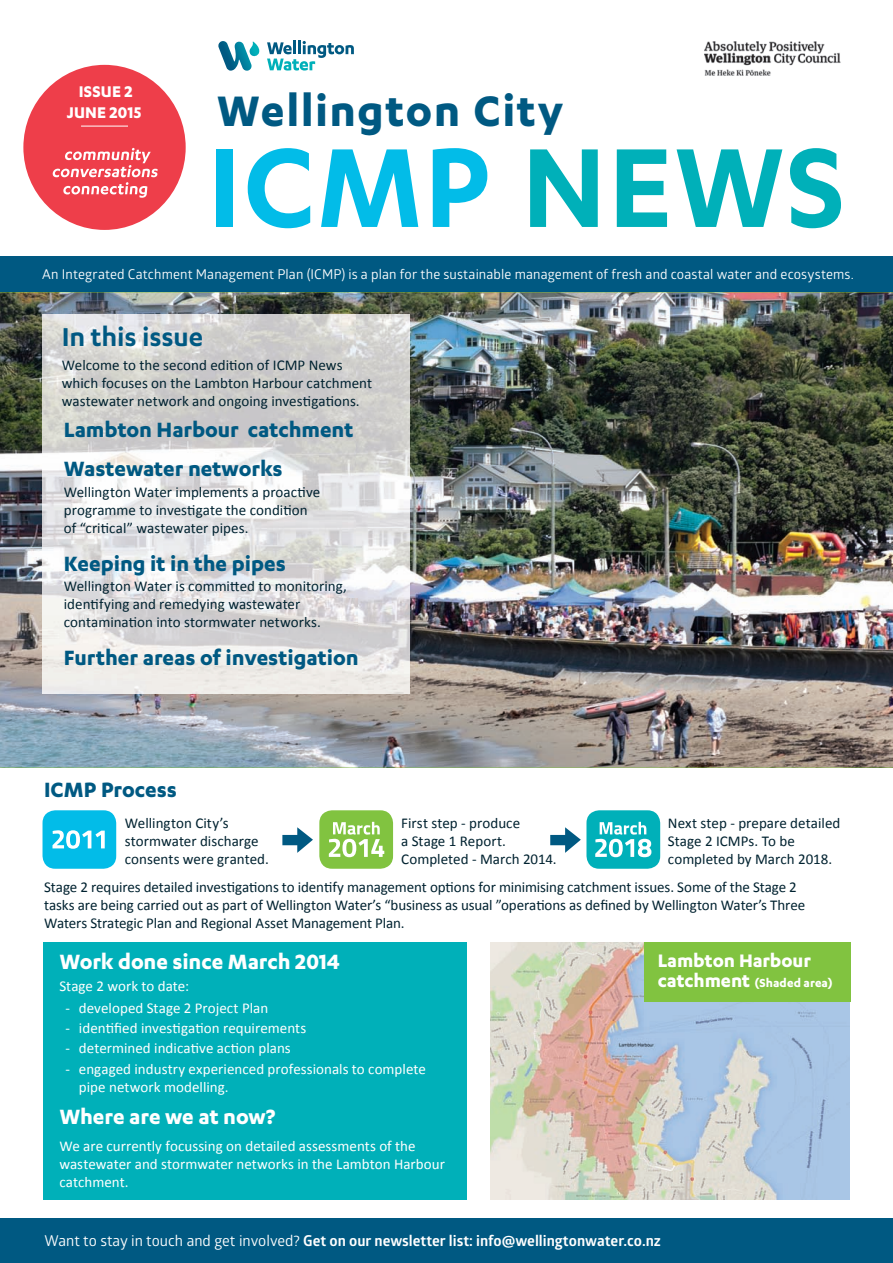
<style>
.page{position:relative;width:893px;height:1263px;background:#fff}
.page>*{position:absolute;margin:0;border:0;box-sizing:border-box;transform-origin:0 0}
.t1{font:600 130.5px "Karbon";letter-spacing:.01em;color:#02bce8}
.t2{font:700 49.5px "Karbon";letter-spacing:.03em;color:#005982}
.t3{font:600 30px "Karbon";letter-spacing:-.005em;color:#005982}
.t4{font:700 24px/38.7px "Karbon";color:#005982}
.t5{font:700 24px "Karbon";letter-spacing:-.005em;color:#fff}
.t6{font:700 21px "Karbon";letter-spacing:-.005em;color:#fff}
.t7{font:700 18px/21.6px "Karbon";letter-spacing:.01em;color:#fff;text-align:center}
.t8{font:15px/18px "Calibri";color:#002230}
.t9{font:15px/18px "Calibri";letter-spacing:.005em;color:#fff}
.t10{font:700 15px "Glober";color:#fff}
.t11{font:13.5px "Glober";letter-spacing:.01em;color:#fff}
.t12{font:700 13.5px "Karbon";letter-spacing:.01em;color:#fff}
.s1{color:#00b0b9}
.s2{font-size:21px}
.s3{font-weight:400}
</style>
<div class="page">
<div style="left:0;top:256px;width:893px;height:42px;background:#005982"></div>
<img style="left:704px;top:41px;width:137px;height:35px">
<img style="left:0;top:292px;width:893px;height:475px">
<img style="left:43px;top:315px;width:366px;height:378px">
<img style="left:490px;top:942px;width:360px;height:257px">
<div style="left:44px;top:942px;width:423px;height:257px;background:#00b0b9"></div>
<div style="left:43px;top:810px;width:73px;height:59px;background:#02bce8;border-radius:13px"></div>
<svg style="left:52px;top:830px;width:53px;height:19px"></svg>
<div style="left:319px;top:810px;width:74px;height:59px;background:#81c340;border-radius:13px"></div>
<svg style="left:329px;top:822px;width:55px;height:35px"></svg>
<div style="left:586px;top:810px;width:74px;height:59px;background:#00b0b9;border-radius:13px"></div>
<svg style="left:595px;top:822px;width:56px;height:35px"></svg>
<svg style="left:282px;top:827px;width:31px;height:26px"></svg>
<svg style="left:550px;top:827px;width:31px;height:26px"></svg>
<div style="left:23px;top:65px;width:163px;height:165px;background:#ee3e4a;border-radius:50%"></div>
<hr style="left:81px;top:126px;width:47px;height:1px;background:#fff">
<svg style="left:52px;top:148px;width:106px;height:50px"></svg>
<div style="left:0;top:1218px;width:893px;height:45px;background:#005982"></div>
<svg style="left:267px;top:41px;width:87px;height:30px"></svg>
<svg style="left:218px;top:41px;width:41px;height:30px"></svg>
<div style="left:644px;top:942px;width:206px;height:60px;background:#81c340"></div>
<p class="t7" style="left:67px;top:80px;width:76px">ISSUE 2<br>JUNE 2015</p>
<h2 class="t2" style="left:217px;top:83px;width:348px">Wellington City</h2>
<h1 class="t1" style="left:208px;top:114px;width:639px">ICMP <span class="s1">NEWS</span></h1>
<p class="t11" style="left:42px;top:265px;width:813px">An Integrated Catchment Management Plan (ICMP) is a plan for the sustainable management of fresh and coastal water and ecosystems.</p>
<h3 class="t3" style="left:62px;top:320px;width:143px">In this issue</h3>
<p class="t8" style="left:62px;top:356px;width:312px">Welcome to the second edition of ICMP News which focuses on the Lambton Harbour catchment wastewater network and ongoing investigations.</p>
<h3 class="t4" style="left:64px;top:410px;width:291px">Lambton Harbour catchment<br>Wastewater networks</h3>
<p class="t8" style="left:64px;top:483px;width:258px">Wellington Water implements a proactive programme to investigate the condition of “critical” wastewater pipes.</p>
<h3 class="t4" style="left:64px;top:543px;width:224px">Keeping it in the pipes</h3>
<p class="t8" style="left:64px;top:577px;width:285px">Wellington Water is committed to monitoring, identifying and remedying wastewater contamination into stormwater networks.</p>
<h3 class="t4" style="left:64px;top:637px;width:296px">Further areas of investigation</h3>
<h3 class="t4" style="left:44px;top:769px;width:134px">ICMP Process</h3>
<p class="t8" style="left:125px;top:814px;width:145px">Wellington City’s stormwater discharge consents were granted.</p>
<p class="t8" style="left:668px;top:814px;width:174px">Next step - prepare detailed<br>Stage 2 ICMPs. To be completed by March 2018.</p>
<p class="t8" style="left:44px;top:878px;width:762px">Stage 2 requires detailed investigations to identify management options for minimising catchment issues. Some of the Stage 2 tasks are being carried out as part of Wellington Water’s “business as usual ”operations as defined by Wellington Water’s Three<br>Waters Strategic Plan and Regional Asset Management Plan.</p>
<h3 class="t5" style="left:59px;top:948px;width:282px">Work done since March 2014</h3>
<p class="t9" style="left:59px;top:977px;width:131px">Stage 2 work to date:</p>
<p class="t9" style="left:65px;top:999px;width:204px">- developed Stage 2 Project Plan</p>
<p class="t9" style="left:65px;top:1019px;width:242px">- identified investigation requirements</p>
<p class="t9" style="left:65px;top:1039px;width:227px">- determined indicative action plans</p>
<p class="t9" style="left:79px;top:1059px;width:349px;text-indent:-14px">- engaged industry experienced professionals to complete pipe network modelling.</p>
<h3 class="t5" style="left:59px;top:1103px;width:218px">Where are we at now?</h3>
<p class="t9" style="left:59px;top:1136px;width:387px">We are currently focussing on detailed assessments of the wastewater and stormwater networks in the Lambton Harbour catchment.</p>
<p class="t8" style="left:401px;top:814px;width:157px">First step - produce<br>a Stage 1 Report.<br>Completed - March 2014.</p>
<h3 class="t6" style="left:658px;top:948px;width:155px">Lambton Harbour</h3>
<p class="t12" style="left:658px;top:976px;width:177px"><span class="s2">catchment</span> (Shaded area)</p>
<p class="t10" style="left:45px;top:1230px;width:618px"><span class="s3">Want to stay in touch and get involved?</span> Get on our newsletter list: info@wellingtonwater.co.nz</p>
</div>
